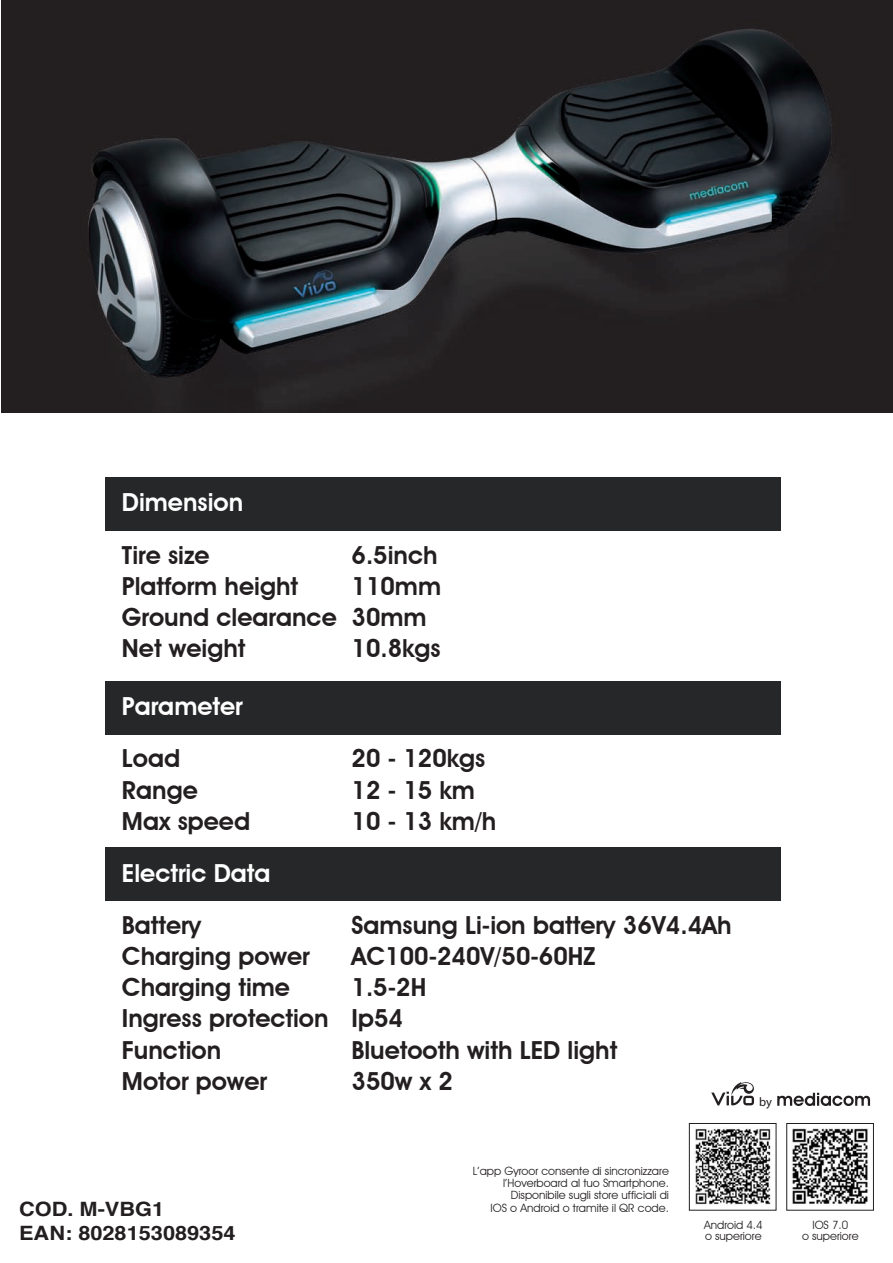
<style>
.page{position:relative;width:893px;height:1263px;background:#fff}
.page>*{position:absolute;margin:0;border:0;box-sizing:border-box;transform-origin:0 0}
.t1{font:600 24.9px/31px "Avant Garde IT Cby BT";color:#231f20}
.t2{font:600 24.9px "Avant Garde IT Cby BT";color:#fff}
.t3{font:700 19.8px "Helvetica";color:#231f20;scale:1.1 1}
.t4{font:12.45px "Myriad";color:#231f20}
.t5{font:11.4px/11.4px "Avant Garde IT Cby BT";color:#231f20}
</style>
<div class="page">
<img style="left:695px;top:1128px;width:76px;height:77px">
<div style="left:689px;top:1123px;width:87px;height:87px;border:1px solid #231f20"></div>
<img style="left:792px;top:1127px;width:76px;height:77px">
<div style="left:786px;top:1123px;width:88px;height:87px;border:1px solid #231f20"></div>
<div style="left:106px;top:477px;width:675px;height:54px;background:#262728"></div>
<div style="left:106px;top:681px;width:675px;height:54px;background:#262728"></div>
<div style="left:106px;top:847px;width:675px;height:54px;background:#262728"></div>
<img style="left:1px;top:0;width:891px;height:413px">
<svg style="left:711px;top:1082px;width:43px;height:23px"></svg>
<svg style="left:777px;top:1093px;width:93px;height:13px"></svg>
<p class="t2" style="left:122px;top:487px;width:123px">Dimension</p>
<p class="t1" style="left:122px;top:539px;width:89px">Tire size</p>
<p class="t1" style="left:352px;top:539px;width:88px">6.5inch</p>
<p class="t1" style="left:122px;top:570px;width:178px">Platform height</p>
<p class="t1" style="left:122px;top:570px;width:321px;text-indent:230px">110mm<br>Ground clearance 30mm<br>Net weight</p>
<p class="t1" style="left:352px;top:632px;width:91px">10.8kgs</p>
<p class="t2" style="left:122px;top:691px;width:122px">Parameter</p>
<p class="t1" style="left:122px;top:743px;width:60px">Load</p>
<p class="t1" style="left:352px;top:743px;width:135px">20 - 120kgs</p>
<p class="t1" style="left:122px;top:774px;width:77px">Range</p>
<p class="t1" style="left:352px;top:774px;width:125px">12 - 15 km</p>
<p class="t1" style="left:122px;top:805px;width:130px">Max speed</p>
<p class="t1" style="left:352px;top:805px;width:146px">10 - 13 km/h</p>
<p class="t2" style="left:122px;top:858px;width:150px">Electric Data</p>
<p class="t1" style="left:122px;top:909px;width:81px">Battery</p>
<p class="t1" style="left:352px;top:909px;width:382px">Samsung Li-ion battery 36V4.4Ah</p>
<p class="t1" style="left:122px;top:941px;width:189px">Charging power</p>
<p class="t1" style="left:352px;top:941px;width:245px">AC100-240V/50-60HZ</p>
<p class="t1" style="left:122px;top:972px;width:170px">Charging time</p>
<p class="t1" style="left:122px;top:972px;width:306px;text-indent:230px">1.5-2H<br>Ingress protection Ip54<br>Function</p>
<p class="t1" style="left:352px;top:1034px;width:267px">Bluetooth with LED light</p>
<p class="t1" style="left:122px;top:1065px;width:147px">Motor power</p>
<p class="t1" style="left:352px;top:1065px;width:103px">350w x 2</p>
<p class="t5" style="left:473px;top:1165px;width:198px;line-height:12.1px;text-align:right">L’app Gyroor consente di sincronizzare l’Hoverboard al tuo Smartphone.<br>Disponibile sugli store ufficiali di</p>
<p class="t3" style="left:19px;top:1193px;width:133px">COD. M-VBG1</p>
<p class="t5" style="left:490px;top:1202px;width:180px">IOS o Android o tramite il QR code.</p>
<p class="t3" style="left:19px;top:1216px;width:198px">EAN: 8028153089354</p>
<p class="t4" style="left:759px;top:1095px;width:14px">by</p>
<p class="t5" style="left:704px;top:1219px;width:60px">Android 4.4 o superiore</p>
<p class="t5" style="left:802px;top:1219px;width:58px;text-align:center">IOS 7.0<br>o superiore</p>
</div>
